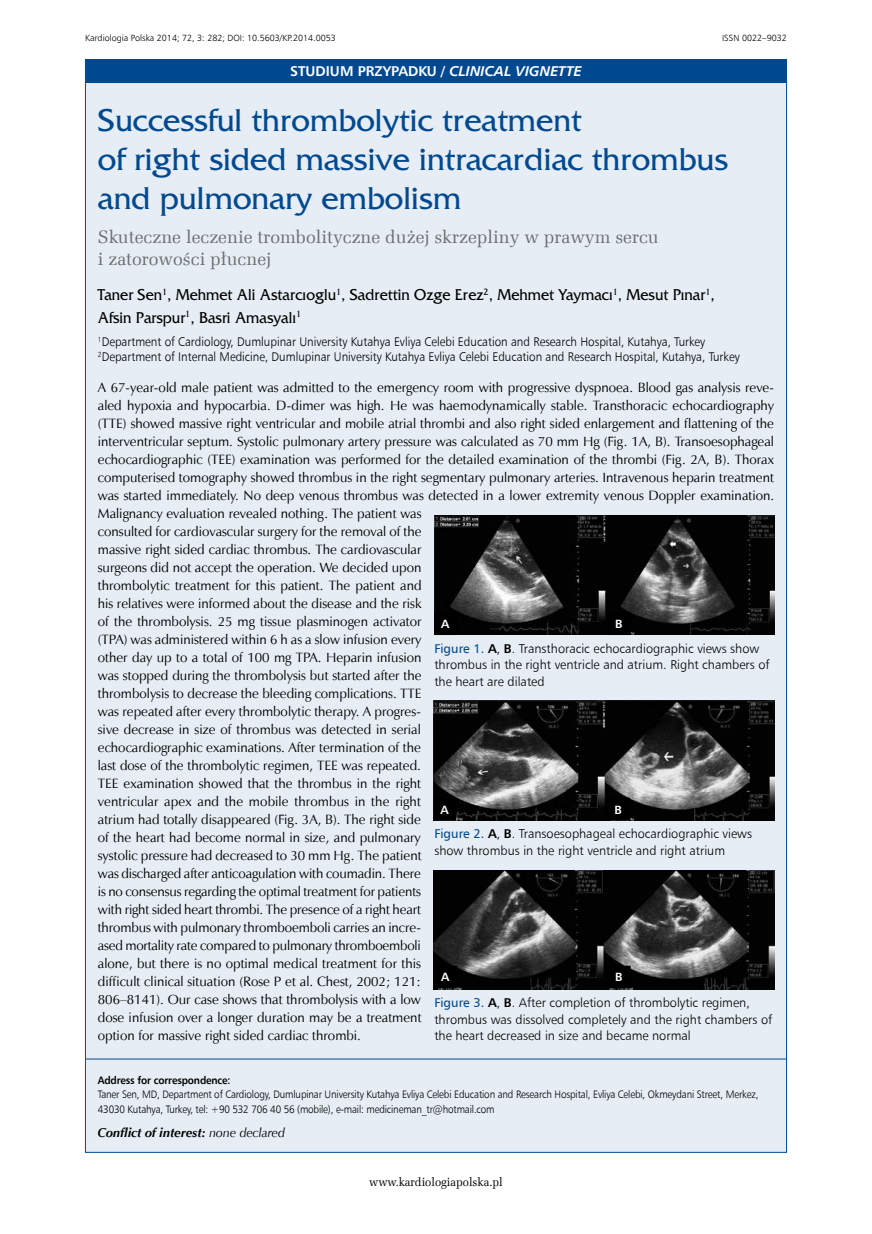
<style>
.page{position:relative;width:872px;height:1234px;background:#fff}
.page>*{position:absolute;margin:0;border:0;box-sizing:border-box;transform-origin:0 0}
.t1{font:33px/39px "France";color:#004990}
.t2{font:18px/21.6px "Zapf Ellipt EU";color:#6d6e71}
.t3{font:16.5px/22.5px "France";color:#000;scale:.94 1}
.t4{font:700 14.25px "Humnst 777 EU";color:#fff}
.t5{font:13.5px/18px "Zapf Humnst EU";color:#000}
.t6{font:12.75px/16.5px "Humnst 777 Lt EU";color:#000}
.t7{font:italic 700 12.75px "Zapf Humnst EU";color:#000}
.t8{font:12.6px/15px "Humnst 777 Lt EU";color:#000;scale:.93 1}
.t9{font:12px "Zapf Ellipt EU";color:#000;scale:.95 1}
.t10{font:700 12px "Humnst 777 EU";color:#fff}
.t11{font:10.8px/14.2px "Humnst 777 Lt EU";letter-spacing:-.015em;color:#000;scale:.92 1}
.t12{font:700 10.8px "Humnst 777 EU";letter-spacing:-.015em;color:#000;scale:.92 1}
.t13{font:9px "Humnst 777 Lt EU";color:#000}
.s1{font-style:italic}
.s2{font-weight:400}
.s3{font-family:"Humnst 777 EU";color:#004990}
.s4{font-family:"Humnst 777 EU";font-weight:700}
</style>
<div class="page">
<div style="left:85px;top:60px;width:702px;height:1092px;background:#e6edf4;border:1px solid #004990"></div>
<div style="left:85px;top:59px;width:702px;height:24px;background:#004990"></div>
<hr style="left:85px;top:1058px;width:702px;height:1px;background:#004990">
<img style="left:434px;top:516px;width:340px;height:118px">
<img style="left:434px;top:700px;width:340px;height:120px">
<img style="left:434px;top:870px;width:340px;height:118px">
<div style="left:435px;top:613px;width:21px;height:21px;background:#000"></div>
<div style="left:434px;top:612px;width:22px;height:22px;border:1px solid #000"></div>
<div style="left:434px;top:798px;width:21px;height:21px;background:#000"></div>
<div style="left:434px;top:797px;width:22px;height:23px;border:1px solid #000"></div>
<div style="left:435px;top:966px;width:21px;height:21px;background:#000"></div>
<div style="left:434px;top:965px;width:22px;height:22px;border:1px solid #000"></div>
<div style="left:608px;top:613px;width:22px;height:21px;background:#000"></div>
<div style="left:608px;top:612px;width:22px;height:22px;border:1px solid #000"></div>
<div style="left:608px;top:798px;width:21px;height:21px;background:#000"></div>
<div style="left:607px;top:797px;width:23px;height:23px;border:1px solid #000"></div>
<div style="left:608px;top:966px;width:22px;height:21px;background:#000"></div>
<div style="left:608px;top:965px;width:22px;height:22px;border:1px solid #000"></div>
<p class="t13" style="left:85px;top:33px;width:252px">Kardiologia Polska 2014; 72, 3: 282; DOI: 10.5603/KP.2014.0053</p>
<p class="t13" style="left:722px;top:33px;width:66px">ISSN 0022–9032</p>
<p class="t4" style="left:290px;top:62px;width:293px">Studium przypadku / <span class="s1">CLINICAL VIGNETTE</span></p>
<h1 class="t1" style="left:98px;top:101px;width:632px">Successful thrombolytic treatment<br>of right sided massive intracardiac thrombus and pulmonary embolism</h1>
<h2 class="t2" style="left:98px;top:226px;width:562px">Skuteczne leczenie trombolityczne dużej skrzepliny w prawym sercu i zatorowości płucnej</h2>
<p class="t3" style="left:98px;top:283px;width:658px">Taner Sen<sup>1</sup>, Mehmet Ali Astarcioglu<sup>1</sup>, Sadrettin Ozge Erez<sup>2</sup>, Mehmet Yaymaci<sup>1</sup>, Mesut Pinar<sup>1</sup>,<br>Afsin Parspur<sup>1</sup>, Basri Amasyali<sup>1</sup></p>
<p class="t8" style="left:98px;top:334px;width:691px"><sup>1</sup>Department of Cardiology, Dumlupinar University Kutahya Evliya Celebi Education and Research Hospital, Kutahya, Turkey<br><sup>2</sup>Department of Internal Medicine, Dumlupinar University Kutahya Evliya Celebi Education and Research Hospital, Kutahya, Turkey</p>
<p class="t5" style="left:98px;top:378px;width:678px">A 67-year-old male patient was admitted to the emergency room with progressive dyspnoea. Blood gas analysis reve&shy;aled hypoxia and hypocarbia. D-dimer was high. He was haemodynamically stable. Transthoracic echocardiography (TTE) showed massive right ventricular and mobile atrial thrombi and also right sided enlargement and flattening of the interventricular septum. Systolic pulmonary artery pressure was calculated as 70 mm Hg (Fig. 1A, B). Transoesophageal echocardiographic (TEE) examination was performed for the detailed examination of the thrombi (Fig. 2A, B). Thorax computerised tomography showed thrombus in the right segmentary pulmonary arteries. Intravenous heparin treatment was started immediately. No deep venous thrombus was detected in a lower extremity venous Doppler examination.<br>Malignancy evaluation revealed nothing. The patient was<br>consulted for cardiovascular surgery for the removal of the<br>massive right sided cardiac thrombus. The cardiovascular<br>surgeons did not accept the operation. We decided upon<br>thrombolytic treatment for this patient. The patient and<br>his relatives were informed about the disease and the risk<br>of the thrombolysis. 25 mg tissue plasminogen activator<br>(TPA) was administered within 6 h as a slow infusion every<br>other day up to a total of 100 mg TPA. Heparin infusion<br>was stopped during the thrombolysis but started after the<br>thrombolysis to decrease the bleeding complications. TTE<br>was repeated after every thrombolytic therapy. A progres-<br>sive decrease in size of thrombus was detected in serial<br>echocardiographic examinations. After termination of the<br>last dose of the thrombolytic regimen, TEE was repeated.<br>TEE examination showed that the thrombus in the right<br>ventricular apex and the mobile thrombus in the right<br>atrium had totally disappeared (Fig. 3A, B). The right side<br>of the heart had become normal in size, and pulmonary<br>systolic pressure had decreased to 30 mm Hg. The patient<br>was discharged after anticoagulation with coumadin. There<br>is no consensus regarding the optimal treatment for patients<br>with right sided heart thrombi. The presence of a right heart<br>thrombus with pulmonary thromboemboli carries an incre-<br>ased mortality rate compared to pulmonary thromboemboli<br>alone, but there is no optimal medical treatment for this<br>difficult clinical situation (Rose P et al. Chest, 2002; 121:<br>806–8141). Our case shows that thrombolysis with a low<br>dose infusion over a longer duration may be a treatment<br>option for massive right sided cardiac thrombi.</p>
<p class="t12" style="left:98px;top:1073px;width:146px">Address for correspondence:</p>
<p class="t11" style="left:98px;top:1087px;width:719px">Taner Sen, MD, Department of Cardiology, Dumlupinar University Kutahya Evliya Celebi Education and Research Hospital, Evliya Celebi, Okmeydani Street, Merkez,<br>43030 Kutahya, Turkey, tel: +90 532 706 40 56 (mobile), e-mail: medicineman_tr@hotmail.com</p>
<p class="t7" style="left:98px;top:1124px;width:189px">Conflict of interest: <span class="s2">none declared</span></p>
<p class="t10" style="left:441px;top:616px;width:10px">A</p>
<p class="t10" style="left:615px;top:616px;width:9px">B</p>
<p class="t6" style="left:434px;top:640px;width:337px"><span class="s3">Figure 1.</span> <span class="s4">A</span>, <span class="s4">B</span>. Transthoracic echocardiographic views show thrombus in the right ventricle and atrium. Right chambers of the heart are dilated</p>
<p class="t10" style="left:614px;top:801px;width:9px">B</p>
<p class="t10" style="left:440px;top:801px;width:10px">A</p>
<p class="t6" style="left:434px;top:825px;width:319px"><span class="s3">Figure 2.</span> <span class="s4">A</span>, <span class="s4">B</span>. Transoesophageal echocardiographic views show thrombus in the right ventricle and right atrium</p>
<p class="t10" style="left:441px;top:969px;width:10px">A</p>
<p class="t10" style="left:615px;top:969px;width:9px">B</p>
<p class="t6" style="left:434px;top:994px;width:339px"><span class="s3">Figure 3.</span> <span class="s4">A</span>, <span class="s4">B</span>. After completion of thrombolytic regimen, thrombus was dissolved completely and the right chambers of the heart decreased in size and became normal</p>
<p class="t9" style="left:369px;top:1174px;width:142px">www.kardiologiapolska.pl</p>
</div>
